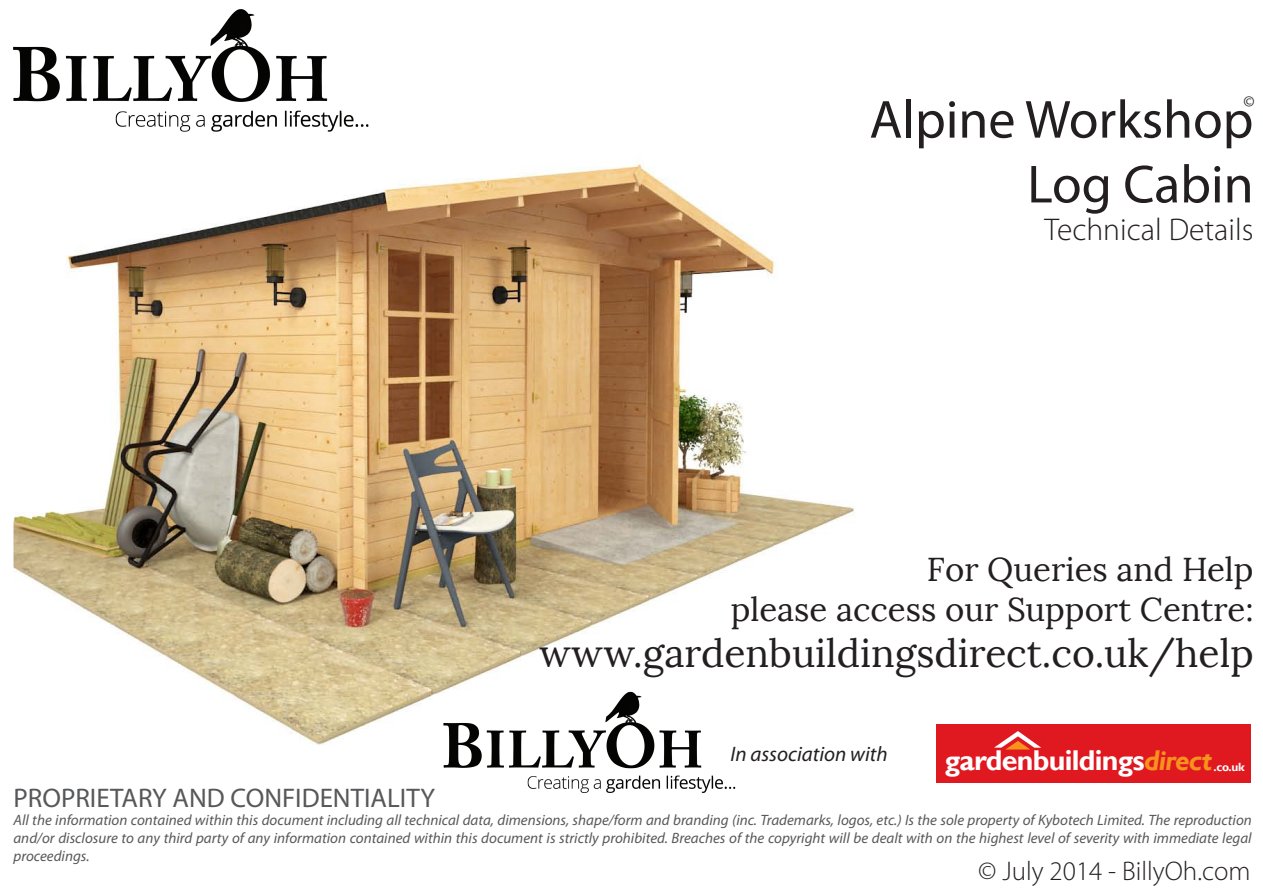
<style>
.page{position:relative;width:1263px;height:893px;background:#fff}
.page>*{position:absolute;margin:0;border:0;box-sizing:border-box;transform-origin:0 0}
.t1{font:54px/64.8px "Myriad Pro";color:#231f20;text-align:right}
.t2{font:39px "Lora";color:#231f20}
.t3{font:33px/39.6px "Lora";color:#231f20;text-align:right}
.t4{font:300 31.5px "Myriad Pro";color:#231f20}
.t5{font:700 28.65px "Gill Sans";letter-spacing:-.025em;color:#fff}
.t6{font:27px "Myriad Pro";color:#57585a}
.t7{font:300 27px "Myriad Pro";color:#231f20}
.t8{font:italic 21px "Myriad Pro";color:#231f20}
.t9{font:16.5px "Myriad Pro";color:#231f20}
.t10{font:italic 15px/18px "Myriad Pro";color:#57585a;text-align:justify}
.t11{font:700 11.85px "Gill Sans";color:#fff}
.s1{font-style:italic;color:#f7931d}
</style>
<div class="page">
<img style="left:14px;top:163px;width:923px;height:588px">
<div style="left:937px;top:724px;width:314px;height:59px;background:#e01921"></div>
<svg style="left:994px;top:731px;width:47px;height:18px"></svg>
<img style="left:440px;top:598px;width:299px;height:195px">
<img style="left:13px;top:9px;width:359px;height:249px">
<p class="t9" style="left:1243px;top:92px;width:13px">©</p>
<h1 class="t1" style="left:869px;top:86px;width:386px">Alpine Workshop<br>Log Cabin</h1>
<h3 class="t4" style="left:1044px;top:211px;width:211px">Technical Details</h3>
<h3 class="t3" style="left:731px;top:550px;width:524px">For Queries and Help<br>please access our Support Centre:</h3>
<h2 class="t2" style="left:539px;top:631px;width:716px">www.gardenbuildingsdirect.co.uk/help</h2>
<h3 class="t8" style="left:730px;top:741px;width:159px">In association with</h3>
<h3 class="t5" style="left:945px;top:743px;width:269px">gardenbuildings<span class="s1">direct</span></h3>
<p class="t11" style="left:1213px;top:760px;width:33px">.co.uk</p>
<h3 class="t6" style="left:14px;top:781px;width:423px">PROPRIETARY AND CONFIDENTIALITY</h3>
<p class="t10" style="left:14px;top:810px;width:1240px">All the information contained within this document including all technical data, dimensions, shape/form and branding (inc. Trademarks, logos, etc.) Is the sole property of Kybotech Limited. The reproduction and/or disclosure to any third party of any information contained within this document is strictly prohibited. Breaches of the copyright will be dealt with on the highest level of severity with immediate legal proceedings.</p>
<h3 class="t7" style="left:978px;top:855px;width:274px">© July 2014 - BillyOh.com</h3>
</div>
